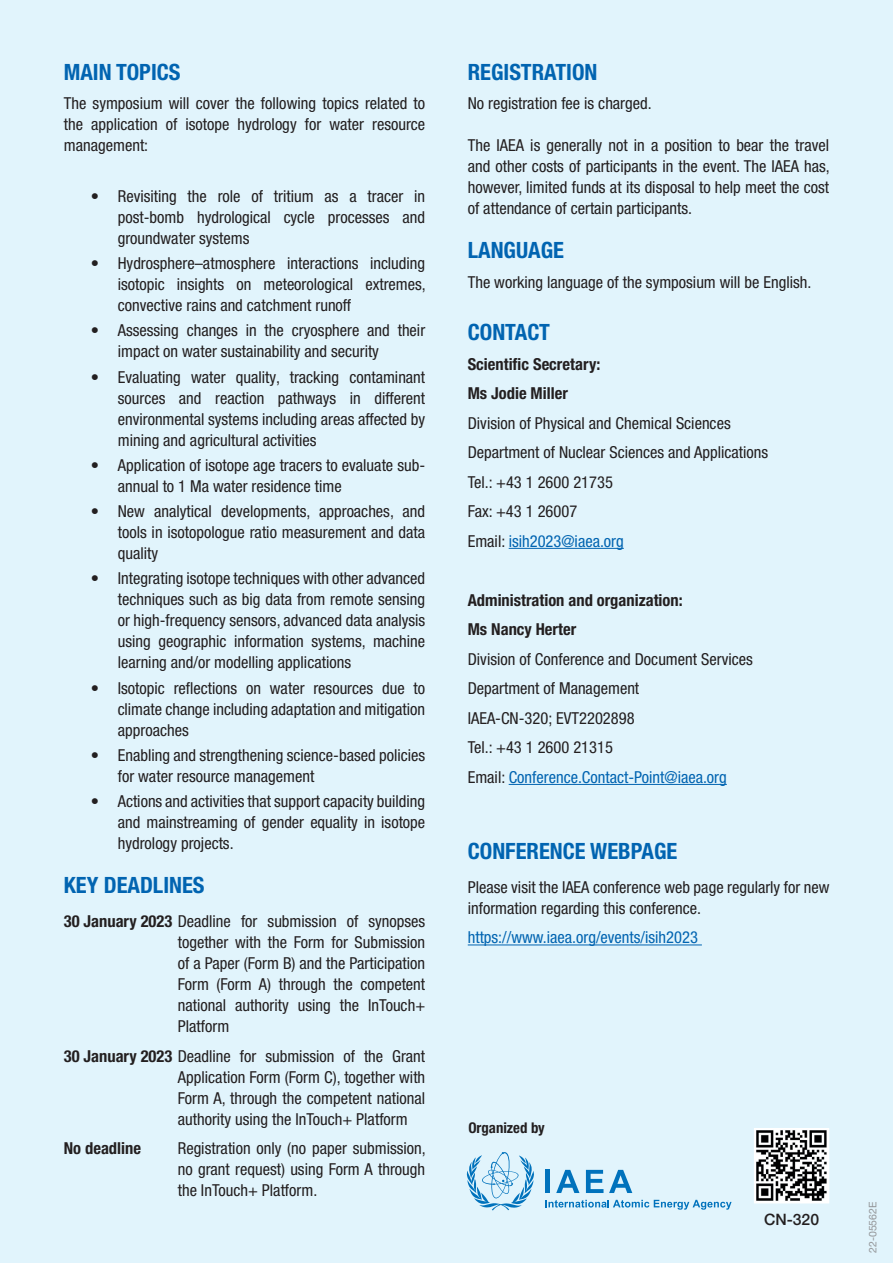
<style>
.page{position:relative;width:893px;height:1263px;background:#e1f4fc}
.page>*{position:absolute;margin:0;border:0;box-sizing:border-box;transform-origin:0 0}
.t1{font:700 condensed 22.5px "Helvetica Neue LTW1 G";color:#0164b1}
.t2{font:condensed 16.5px/21px "Helvetica Neue LTW1 G";color:#231f20;text-align:justify}
.t3{font:700 condensed 16.5px/29.5px "Helvetica Neue LTW1 G";color:#231f20}
.t4{font:condensed 16.5px "Helvetica Neue LTW1 G";color:#0164b1}
.t5{font:500 15.75px "Helvetica Neue LTW1 G";color:#231f20}
.t6{font:700 condensed 14.85px "Helvetica Neue LTW1 G";color:#231f20}
.t7{font:10.5px "Helvetica Neue LTW1 G";color:#939598}
.s1{font-weight:700}
.s2{color:#0164b1}
</style>
<div class="page">
<hr style="left:509px;top:548px;width:115px;height:1px;background:#0164b1">
<hr style="left:509px;top:784px;width:218px;height:1px;background:#0164b1">
<hr style="left:468px;top:944px;width:234px;height:1px;background:#0164b1">
<svg style="left:467px;top:1152px;width:67px;height:58px"></svg>
<div style="left:545px;top:1170px;width:5px;height:23px;background:#0072bc"></div>
<svg style="left:556px;top:1170px;width:23px;height:23px"></svg>
<svg style="left:586px;top:1170px;width:17px;height:23px"></svg>
<svg style="left:609px;top:1170px;width:23px;height:23px"></svg>
<svg style="left:545px;top:1200px;width:187px;height:10px"></svg>
<img style="left:756px;top:1130px;width:71px;height:71px">
<div style="left:754px;top:1128px;width:75px;height:75px;border:1px solid #fff"></div>
<h1 class="t1" style="left:64px;top:58px;width:118px">MAIN TOPICS</h1>
<p class="t2" style="left:64px;top:93px;width:363px">The symposium will cover the following topics related to the application of isotope hydrology for water resource management:</p>
<p class="t2" style="left:118px;top:186px;width:309px;text-indent:-27px">• Revisiting the role of tritium as a tracer in post-bomb hydrological cycle processes and groundwater systems</p>
<p class="t2" style="left:118px;top:253px;width:310px;text-indent:-27px">• Hydrosphere–atmosphere interactions including isotopic insights on meteorological extremes, convective rains and catchment runoff</p>
<p class="t2" style="left:118px;top:320px;width:309px;text-indent:-27px">• Assessing changes in the cryosphere and their impact on water sustainability and security</p>
<p class="t2" style="left:118px;top:366px;width:309px;text-indent:-27px">• Evaluating water quality, tracking contaminant sources and reaction pathways in different environmental systems including areas affected by mining and agricultural activities</p>
<p class="t2" style="left:118px;top:455px;width:309px;text-indent:-27px">• Application of isotope age tracers to evaluate sub&shy;annual to 1 Ma water residence time</p>
<p class="t2" style="left:118px;top:501px;width:309px;text-indent:-27px">• New analytical developments, approaches, and tools in isotopologue ratio measurement and data quality</p>
<p class="t2" style="left:118px;top:568px;width:309px;text-indent:-27px">• Integrating isotope techniques with other advanced techniques such as big data from remote sensing or high-frequency sensors, advanced data analysis using geographic information systems, machine learning and/or modelling applications</p>
<p class="t2" style="left:118px;top:677px;width:309px;text-indent:-27px">• Isotopic reflections on water resources due to climate change including adaptation and mitigation approaches</p>
<p class="t2" style="left:118px;top:745px;width:309px;text-indent:-27px">• Enabling and strengthening science-based policies for water resource management</p>
<p class="t2" style="left:118px;top:791px;width:309px;text-indent:-27px">• Actions and activities that support capacity building and mainstreaming of gender equality in isotope hydrology projects.</p>
<h1 class="t1" style="left:64px;top:872px;width:142px">KEY DEADLINES</h1>
<p class="t2" style="left:178px;top:911px;width:249px;text-indent:-114px"><span class="s1">30 January 2023</span> Deadline for submission of synopses together with the Form for Submission of a Paper (Form B) and the Participation Form (Form A) through the competent national authority using the InTouch+ Platform</p>
<p class="t2" style="left:178px;top:1045px;width:249px;text-indent:-114px"><span class="s1">30 January 2023</span> Deadline for submission of the Grant Application Form (Form C), together with Form A, through the competent national authority using the InTouch+ Platform</p>
<p class="t3" style="left:64px;top:1133px;width:79px">No deadline</p>
<p class="t2" style="left:178px;top:1138px;width:250px">Registration only (no paper submission, no grant request) using Form A through the InTouch+ Platform.</p>
<h1 class="t1" style="left:468px;top:58px;width:131px">REGISTRATION</h1>
<p class="t2" style="left:468px;top:93px;width:185px">No registration fee is charged.</p>
<p class="t2" style="left:468px;top:135px;width:364px">The IAEA is generally not in a position to bear the travel and other costs of participants in the event. The IAEA has, however, limited funds at its disposal to help meet the cost of attendance of certain participants.</p>
<h1 class="t1" style="left:468px;top:237px;width:98px">LANGUAGE</h1>
<p class="t2" style="left:468px;top:272px;width:345px">The working language of the symposium will be English.</p>
<h1 class="t1" style="left:468px;top:319px;width:84px">CONTACT</h1>
<p class="t3" style="left:468px;top:349px;width:134px">Scientific Secretary:<br>Ms Jodie Miller</p>
<p class="t2" style="left:468px;top:408px;width:302px;line-height:29.5px;text-align:left">Division of Physical and Chemical Sciences<br>Department of Nuclear Sciences and Applications<br>Tel.: +43 1 2600 21735<br>Fax: +43 1 26007<br>Email: <span class="s2">isih2023@iaea.org</span></p>
<p class="t3" style="left:468px;top:585px;width:216px">Administration and organization:<br>Ms Nancy Herter</p>
<p class="t2" style="left:468px;top:644px;width:287px;line-height:29.5px;text-align:left">Division of Conference and Document Services Department of Management<br>IAEA-CN-320; EVT2202898<br>Tel.: +43 1 2600 21315<br>Email: <span class="s2">Conference.Contact-Point@iaea.org</span></p>
<h1 class="t1" style="left:468px;top:837px;width:211px">CONFERENCE WEBPAGE</h1>
<p class="t2" style="left:468px;top:876px;width:363px">Please visit the IAEA conference web page regularly for new information regarding this conference.</p>
<p class="t4" style="left:468px;top:928px;width:232px">https://www.iaea.org/events/isih2023</p>
<p class="t6" style="left:468px;top:1119px;width:78px">Organized by</p>
<p class="t5" style="left:764px;top:1210px;width:57px">CN-320</p>
<p class="t7" style="left:866px;top:1253px;width:53px;rotate:-90deg">22-05562E</p>
</div>
